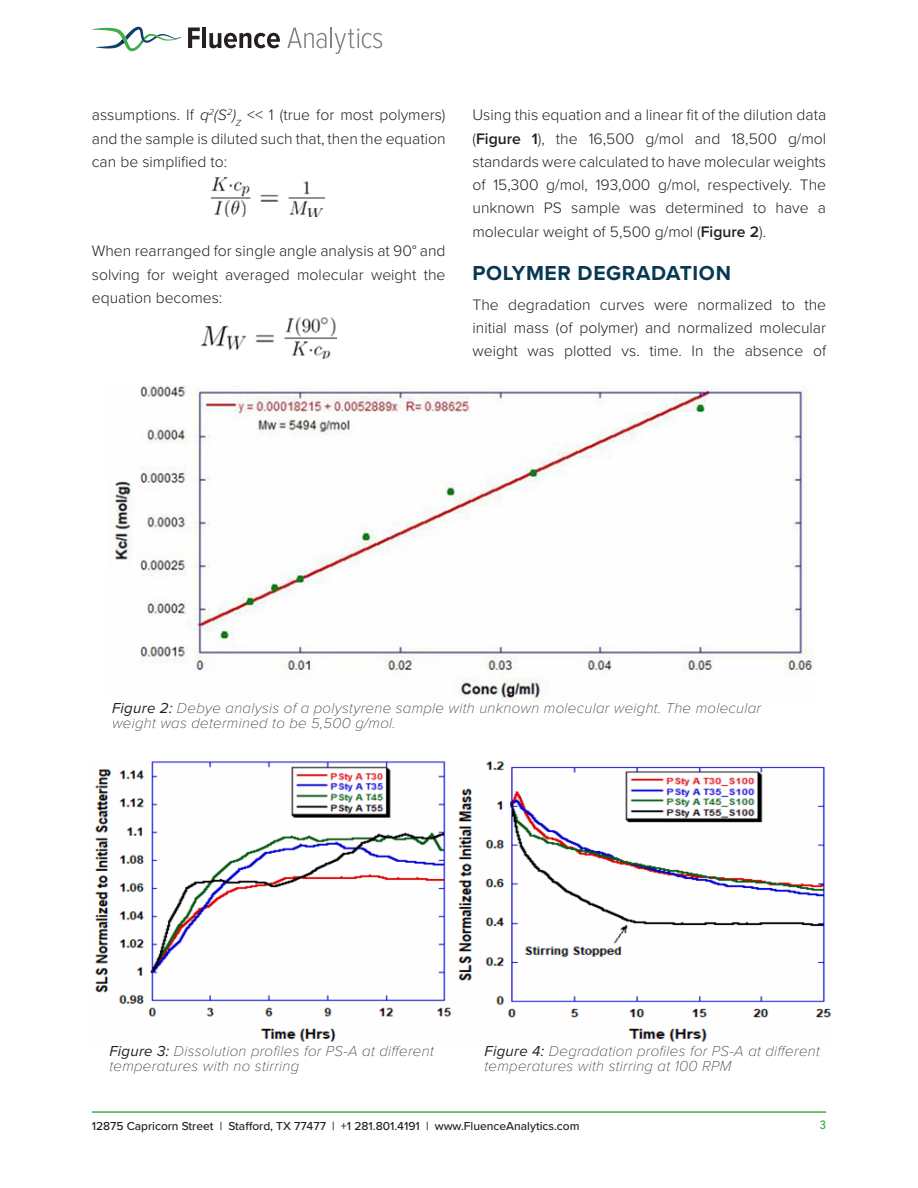
<style>
.page{position:relative;width:918px;height:1188px;background:#fff}
.page>*{position:absolute;margin:0;border:0;box-sizing:border-box;transform-origin:0 0}
.Body{font:700 21px "Proxima Nova";letter-spacing:.03em;color:#083952}
.Body-2{font:300 15.75px/23.2px "Proxima Nova";color:#231f20;text-align:justify}
.t1{font:italic 100 15px/15px "Proxima Nova";letter-spacing:.02em;color:#231f20}
.t2{font:500 12px "Proxima Nova";color:#231f20}
.t3{font:500 12px "URWDIN";color:#3eb049}
.s1{font-style:italic}
.s2{font-weight:600}
.s3{font-weight:400}
</style>
<div class="page">
<hr style="left:92px;top:1111px;width:734px;height:2px;background:#3eb049">
<img style="left:108px;top:385px;width:707px;height:316px">
<img style="left:211px;top:177px;width:114px;height:40px">
<img style="left:202px;top:318px;width:135px;height:41px">
<img style="left:95px;top:761px;width:357px;height:281px">
<img style="left:458px;top:761px;width:374px;height:281px">
<svg style="left:188px;top:28px;width:12px;height:20px"></svg>
<hr style="left:202px;top:28px;width:4px;height:20px;background:#241f21">
<svg style="left:209px;top:33px;width:71px;height:15px"></svg>
<svg style="left:287px;top:28px;width:39px;height:20px"></svg>
<hr style="left:330px;top:28px;width:2px;height:20px;background:#808285">
<svg style="left:335px;top:28px;width:47px;height:26px"></svg>
<svg style="left:92px;top:27px;width:90px;height:24px"></svg>
<p class="Body-2" style="left:92px;top:103px;width:355px">assumptions. If <span class="s1">q</span><sup>2</sup><span class="s1">(S</span><sup>2</sup><span class="s1">)</span><sub>Z</sub> &lt;&lt; 1 (true for most polymers) and the sample is diluted such that, then the equation can be simplified to:</p>
<p class="Body-2" style="left:92px;top:239px;width:355px">When rearranged for single angle analysis at 90° and solving for weight averaged molecular weight the equation becomes:</p>
<p class="Body-2" style="left:472px;top:103px;width:355px">Using this equation and a linear fit of the dilution data (<span class="s2">Figure 1</span>), the 16,500 g/mol and 18,500 g/mol standards were calculated to have molecular weights of 15,300 g/mol, 193,000 g/mol, respectively. The unknown PS sample was determined to have a molecular weight of 5,500 g/mol (<span class="s2">Figure 2</span>).</p>
<p class="Body" style="left:472px;top:257px;width:260px">POLYMER DEGRADATION</p>
<p class="Body-2" style="left:472px;top:292px;width:355px">The degradation curves were normalized to the initial mass (of polymer) and normalized molecular weight was plotted vs. time. In the absence of</p>
<p class="t1" style="left:112px;top:700px;width:651px"><span class="s3">Figure 2:</span> Debye analysis of a polystyrene sample with unknown molecular weight. The molecular weight was determined to be 5,500 g/mol.</p>
<p class="t1" style="left:109px;top:1043px;width:326px"><span class="s3">Figure 3:</span> Dissolution profiles for PS-A at different temperatures with no stirring</p>
<p class="t1" style="left:484px;top:1043px;width:337px"><span class="s3">Figure 4:</span> Degradation profiles for PS-A at different temperatures with stirring at 100 RPM</p>
<p class="t2" style="left:92px;top:1117px;width:489px">12875 Capricorn Street | Stafford, TX 77477 | +1 281.801.4191 | www.FluenceAnalytics.com</p>
<p class="t3" style="left:820px;top:1117px;width:8px">3</p>
</div>
